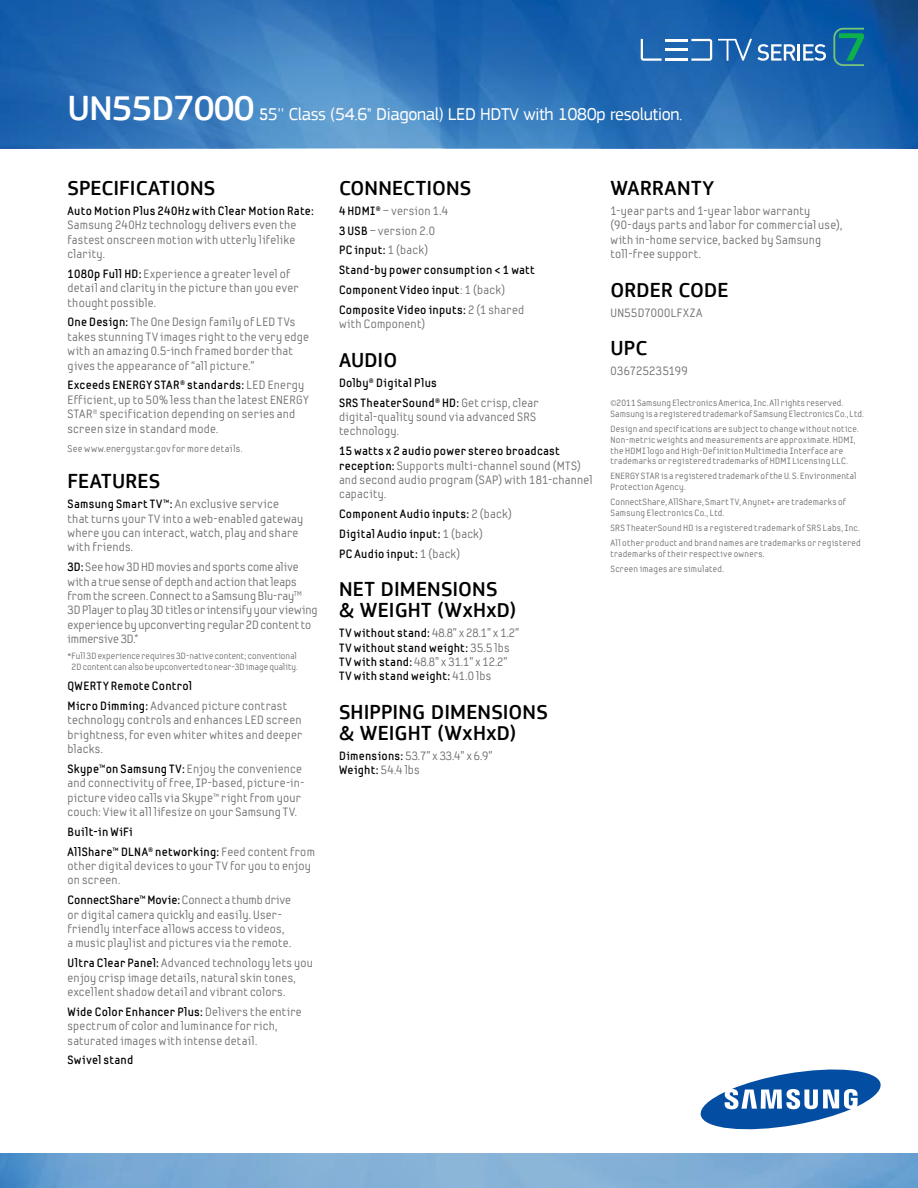
<style>
.page{position:relative;width:918px;height:1188px;background:#fff}
.page>*{position:absolute;margin:0;border:0;box-sizing:border-box;transform-origin:0 0}
.t1{font:500 21px/21px "PF Square Sans Pro";letter-spacing:.01em;color:#000}
.t2{font:18px "PF Square Sans Pro";letter-spacing:-.02em;color:#fff}
.t3{font:12px/14.4px "Samsung Imagination";letter-spacing:.02em;color:#6d6e71}
.t4{font:700 12px/19.8px "Samsung Imagination";letter-spacing:.02em;color:#000}
.t5{font:12px/14.4px "Samsung Imagination";color:#6d6e71}
.t6{font:9.75px "Samsung Imagination";letter-spacing:.03em;color:#6d6e71}
.t7{font:9px/10.8px "Samsung Imagination";letter-spacing:.03em;color:#6d6e71}
.t8{font:9px/10.8px "Samsung Imagination";letter-spacing:.01em;color:#6d6e71;text-align:center}
.s1{font-weight:500;font-size:36px}
.s2{font-family:"Samsung Imagination";font-weight:700;font-size:16.5px}
.s3{font-weight:700;color:#000}
.s4{font-weight:400;color:#6d6e71}
.s5{font-family:"Myriad Pro"}
</style>
<div class="page">
<svg style="left:701px;top:1070px;width:180px;height:59px"></svg>
<svg style="left:0;top:0;width:918px;height:148px;background:#2a6fb5"></svg>
<div style="left:0;top:1152px;width:918px;height:36px;background:#00579c;opacity:.3"></div>
<svg style="left:718px;top:39px;width:108px;height:22px"></svg>
<hr style="left:665px;top:58px;width:23px;height:3px;background:#fff">
<hr style="left:665px;top:49px;width:23px;height:2px;background:#fff">
<svg style="left:641px;top:39px;width:21px;height:22px"></svg>
<hr style="left:665px;top:39px;width:23px;height:2px;background:#fff">
<svg style="left:691px;top:39px;width:21px;height:22px"></svg>
<svg style="left:833px;top:28px;width:31px;height:38px"></svg>
<h2 class="t2" style="left:68px;top:104px;width:616px"><span class="s1">UN55D7000</span> <span class="s2">5</span>5'' Class (54.6" Diagonal) LED HDTV with 1080p resolution.</h2>
<h1 class="t1" style="left:68px;top:178px;width:44px">SPECIFIC</h1>
<h1 class="t1" style="left:148px;top:178px;width:24px">ATIONS</h1>
<p class="t4" style="left:68px;top:201px;width:248px">Auto Motion Plus 240Hz with Clear Motion Rate:</p>
<p class="t3" style="left:68px;top:218px;width:230px;text-align:justify">Samsung 240Hz technology delivers even the fastest onscreen motion with utterly lifelike clarity.</p>
<p class="t3" style="left:68px;top:266px;width:233px"><span class="s3">1080p Full HD:</span> Experience a greater level of detail and clarity in the picture than you ever thought possible.</p>
<p class="t3" style="left:68px;top:315px;width:243px"><span class="s3">One Design:</span> The One Design family of LED TVs takes stunning TV images right to the very edge with an amazing 0.5-inch framed border that gives the appearance of “all picture.”</p>
<p class="t3" style="left:68px;top:378px;width:243px"><span class="s3">Exceeds ENERGY STAR® standards:</span> LED Energy Efficient, up to 50% less than the latest ENERGY STAR® specification depending on series and screen size in standard mode.</p>
<p class="t6" style="left:68px;top:443px;width:176px">See www.energystar.gov for more details.</p>
<h1 class="t1" style="left:68px;top:471px;width:92px">FEATURES</h1>
<p class="t3" style="left:68px;top:497px;width:237px"><span class="s3">Samsung Smart TV™:</span> An exclusive service that turns your TV into a web-enabled gateway where you can interact, watch, play and share with friends.</p>
<p class="t5" style="left:67px;top:560px;width:252px"><span class="s3">3D:</span> See how 3D HD movies and sports come alive with a true sense of depth and action that leaps from the screen. Connect to a Samsung Blu-ray<sup>TM </sup>3D Player to play 3D titles or intensify your viewing experience by upconverting regular 2D content to immersive 3D.<sup>*</sup></p>
<p class="t8" style="left:68px;top:651px;width:232px">*Full 3D experience requires 3D-native content; conventional<br>2D content can also be upconverted to near-3D image quality.</p>
<p class="t4" style="left:68px;top:676px;width:221px">QWERTY Remote Control<br>Micro Dimming: <span class="s4">Advanced picture contrast</span></p>
<p class="t3" style="left:68px;top:713px;width:236px;text-align:justify">technology controls and enhances LED screen brightness, for even whiter whites and deeper blacks.</p>
<p class="t3" style="left:68px;top:761px;width:238px"><span class="s3">Skype™on Samsung TV:</span> Enjoy the convenience and connectivity of free, IP-based, picture-in&shy;picture video calls via Skype™ right from your couch: View it all lifesize on your Samsung TV.</p>
<p class="t4" style="left:68px;top:822px;width:249px">Built-in WiFi<br>AllShare™ DLNA® networking: <span class="s4">Feed content from</span></p>
<p class="t3" style="left:68px;top:859px;width:245px">other digital devices to your TV for you to enjoy on screen.</p>
<p class="t3" style="left:68px;top:893px;width:225px"><span class="s3">ConnectShare™ Movie:</span> Connect a thumb drive or digital camera quickly and easily. User&shy;friendly interface allows access to videos, a music playlist and pictures via the remote.</p>
<p class="t3" style="left:68px;top:956px;width:247px"><span class="s3">Ultra Clear Panel:</span> Advanced technology lets you enjoy crisp image details, natural skin tones, excellent shadow detail and vibrant colors.</p>
<p class="t3" style="left:68px;top:1004px;width:236px"><span class="s3">Wide Color Enhancer Plus:</span> Delivers the entire spectrum of color and luminance for rich, saturated images with intense detail.</p>
<p class="t4" style="left:68px;top:1050px;width:67px">Swivel stand</p>
<h1 class="t1" style="left:339px;top:178px;width:26px">CONN</h1>
<h1 class="t1" style="left:392px;top:178px;width:23px">ECTIONS</h1>
<p class="t4" style="left:339px;top:201px;width:197px">4 HDMI® <span class="s4">– version 1.4<br></span>3 USB <span class="s4">– version 2.0<br></span>PC input: <span class="s4">1 (back)<br></span>Stand-by power consumption &lt; 1 watt<br>Component Video input<span class="s4">: 1 (back)<br></span>Composite Video inputs: <span class="s4">2 (1 shared</span></p>
<p class="t3" style="left:339px;top:317px;width:88px">with Component)</p>
<h1 class="t1" style="left:339px;top:350px;width:13px">AUDIO</h1>
<p class="t4" style="left:339px;top:373px;width:201px">Dolby® Digital Plus<br>SRS TheaterSound® HD: <span class="s4">Get crisp, clear</span></p>
<p class="t3" style="left:339px;top:410px;width:199px">digital-quality sound via advanced SRS technology.</p>
<p class="t3" style="left:339px;top:444px;width:255px"><span class="s3">15 watts x 2 audio power stereo broadcast reception:</span> Supports multi-channel sound (MTS) and second audio program (SAP) with 181-channel capacity.</p>
<p class="t4" style="left:339px;top:504px;width:174px">Component Audio inputs: <span class="s4">2 (back)<br></span>Digital Audio input: <span class="s4">1 (back)<br></span>PC Audio input: <span class="s4">1 (back)</span></p>
<h1 class="t1" style="left:339px;top:579px;width:101px">NET DIMENSIONS &amp; WEIGHT</h1>
<h1 class="t1" style="left:438px;top:600px;width:80px">(WXHXD)</h1>
<p class="t4" style="left:339px;top:626px;width:182px;line-height:14.4px">TV without stand: <span class="s4">48.8" x 28.1" x 1.2" </span>TV without stand weight: <span class="s4">35.5 lbs </span>TV with stand: <span class="s4">48.8" x 31.1" x 12.2" </span>TV with stand weight: <span class="s4">41.0 lbs</span></p>
<h1 class="t1" style="left:339px;top:702px;width:12px">SHIPPING</h1>
<h1 class="t1" style="left:431px;top:702px;width:59px">DIMENSIONS</h1>
<h1 class="t1" style="left:339px;top:723px;width:62px">&amp; WEIGHT</h1>
<h1 class="t1" style="left:438px;top:723px;width:80px">(WXHXD)</h1>
<p class="t3" style="left:339px;top:749px;width:155px"><span class="s3">Dimensions:</span> 53.7" x 33.4" x 6.9"<br><span class="s3">Weight:</span> 54.4 lbs</p>
<h1 class="t1" style="left:610px;top:178px;width:105px">WARRANTY</h1>
<p class="t3" style="left:610px;top:203px;width:233px">1-year parts and 1-year labor warranty (90-days parts and labor for commercial use), with in-home service, backed by Samsung toll-free support.</p>
<h1 class="t1" style="left:610px;top:280px;width:14px">ORD</h1>
<h1 class="t1" style="left:650px;top:280px;width:42px">ER COD</h1>
<h1 class="t1" style="left:718px;top:280px;width:13px">E</h1>
<p class="t3" style="left:610px;top:305px;width:93px">UN55D7000LFXZA</p>
<h1 class="t1" style="left:610px;top:338px;width:38px">UPC</h1>
<p class="t3" style="left:610px;top:364px;width:79px">036725235199</p>
<p class="t7" style="left:610px;top:398px;width:255px"><span class="s5">©</span>2011 Samsung Electronics America, Inc. All rights reserved.<br>Samsung is a registered trademark of Samsung Electronics Co., Ltd.</p>
<p class="t7" style="left:610px;top:423px;width:250px">Design and specifications are subject to change without notice.<br>Non-metric weights and measurements are approximate. HDMI, the HDMI logo and High-Definition Multimedia Interface are trademarks or registered trademarks of HDMI Licensing LLC.</p>
<p class="t7" style="left:610px;top:471px;width:247px">ENERGY STAR is a registered trademark of the U. S. Environmental<br>Protection Agency.</p>
<p class="t7" style="left:610px;top:497px;width:237px">ConnectShare, AllShare, Smart TV, Anynet+ are trademarks of<br>Samsung Electronics Co., Ltd.</p>
<p class="t7" style="left:610px;top:521px;width:252px;line-height:15.1px">SRS TheaterSound HD is a registered trademark of SRS Labs, Inc.<br>All other product and brand names are trademarks or registered</p>
<p class="t7" style="left:610px;top:547px;width:156px;line-height:15.1px">trademarks of their respective owners.<br>Screen images are simulated.</p>
</div>
